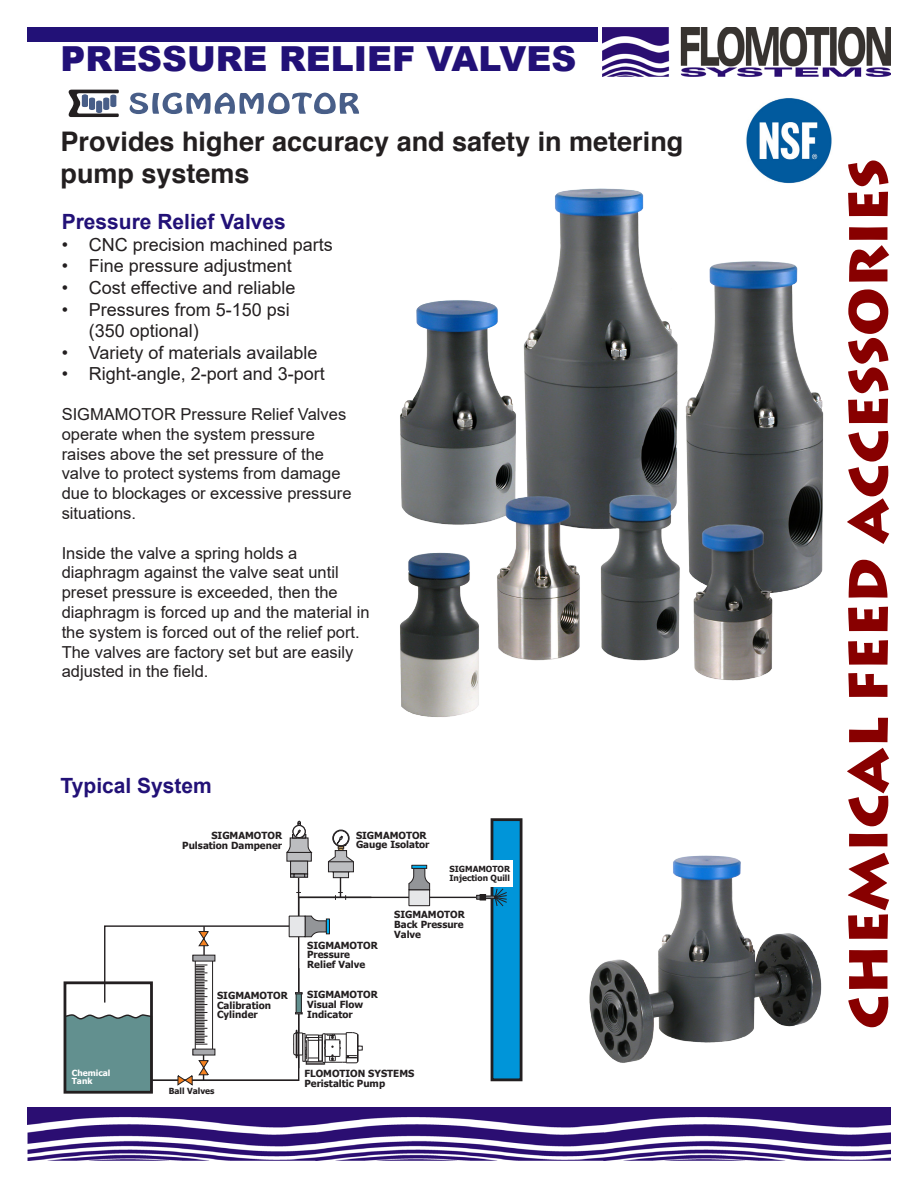
<style>
.page{position:relative;width:918px;height:1188px;background:#fff}
.page>*{position:absolute;margin:0;border:0;box-sizing:border-box;transform-origin:0 0}
.t1{font:700 54px "Lithograph";color:#800}
.t2{font:900 34.5px "Arial";color:#217}
.t3{font:700 27px/32.4px "Helvetica";color:#231f20}
.t4{font:700 21px "Arial";color:#217}
.t5{font:18px/21.6px "Arial";color:#231f20}
.t6{font:16.5px/19.8px "Arial";color:#231f20}
.t7{font:700 9.75px/9.8px "Tahoma";color:#231f20}
.t8{font:700 8.4px/8.4px "Tahoma";color:#231f20}
.t9{font:700 8.4px/8.4px "Tahoma";color:#fff}
</style>
<div class="page">
<img style="left:400px;top:183px;width:424px;height:534px">
<img style="left:27px;top:1107px;width:864px;height:54px">
<img style="left:603px;top:27px;width:288px;height:49px">
<div style="left:27px;top:27px;width:570px;height:14px;background:#217"></div>
<img style="left:589px;top:855px;width:233px;height:208px">
<svg style="left:130px;top:93px;width:229px;height:21px"></svg>
<svg style="left:69px;top:90px;width:50px;height:27px"></svg>
<div style="left:492px;top:820px;width:29px;height:260px;background:#0095d9"></div>
<div style="left:491px;top:818px;width:31px;height:263px;border:3px solid #231f20"></div>
<div style="left:479px;top:860px;width:33px;height:26px;background:#fff"></div>
<div style="left:480px;top:896px;width:15px;height:3px;border:1px solid #231f20"></div>
<svg style="left:495px;top:889px;width:12px;height:17px"></svg>
<svg style="left:63px;top:820px;width:423px;height:274px"></svg>
<img style="left:746px;top:98px;width:86px;height:85px">
<p class="t2" style="left:61px;top:34px;width:517px">PRESSURE RELIEF VALVES</p>
<p class="t3" style="left:61px;top:126px;width:624px">Provides higher accuracy and safety in metering pump systems</p>
<p class="t4" style="left:62px;top:207px;width:226px">Pressure Relief Valves</p>
<p class="t5" style="left:62px;top:233px;width:273px">• CNC precision machined parts</p>
<p class="t5" style="left:62px;top:255px;width:232px">• Fine pressure adjustment</p>
<p class="t5" style="left:62px;top:277px;width:235px">• Cost effective and reliable</p>
<p class="t5" style="left:89px;top:298px;width:203px;text-indent:-27px">• Pressures from 5-150 psi (350 optional)</p>
<p class="t5" style="left:62px;top:341px;width:257px">• Variety of materials available</p>
<p class="t5" style="left:62px;top:363px;width:265px">• Right-angle, 2-port and 3-port</p>
<p class="t6" style="left:62px;top:404px;width:291px">SIGMAMOTOR Pressure Relief Valves operate when the system pressure raises above the set pressure of the valve to protect systems from damage due to blockages or excessive pressure situations.</p>
<p class="t6" style="left:62px;top:543px;width:309px">Inside the valve a spring holds a diaphragm against the valve seat until preset pressure is exceeded, then the diaphragm is forced up and the material in the system is forced out of the relief port.<br>The valves are factory set but are easily adjusted in the field.</p>
<p class="t4" style="left:61px;top:771px;width:153px">Typical System</p>
<p class="t7" style="left:182px;top:830px;width:101px;text-align:right">SIGMAMOTOR<br>Pulsation Dampener</p>
<p class="t7" style="left:217px;top:990px;width:72px">SIGMAMOTOR<br>Calibration<br>Cylinder</p>
<p class="t7" style="left:356px;top:830px;width:75px">SIGMAMOTOR<br>Gauge Isolator</p>
<p class="t8" style="left:450px;top:865px;width:62px">SIGMAMOTOR<br>Injection Quill</p>
<p class="t7" style="left:307px;top:939px;width:72px">SIGMAMOTOR<br>Pressure<br>Relief Valve</p>
<p class="t7" style="left:307px;top:989px;width:72px">SIGMAMOTOR<br>Visual Flow<br>Indicator</p>
<p class="t7" style="left:394px;top:909px;width:72px;text-align:justify">SIGMAMOTOR Back Pressure Valve</p>
<p class="t9" style="left:72px;top:1068px;width:40px">Chemical<br>Tank</p>
<p class="t8" style="left:169px;top:1086px;width:47px">Ball Valves</p>
<p class="t7" style="left:304px;top:1068px;width:111px">FLOMOTION SYSTEMS<br>Peristaltic Pump</p>
<p class="t1" style="left:835px;top:1029px;width:872px;rotate:-90deg">CHEMICAL FEED ACCESSORIES</p>
</div>
